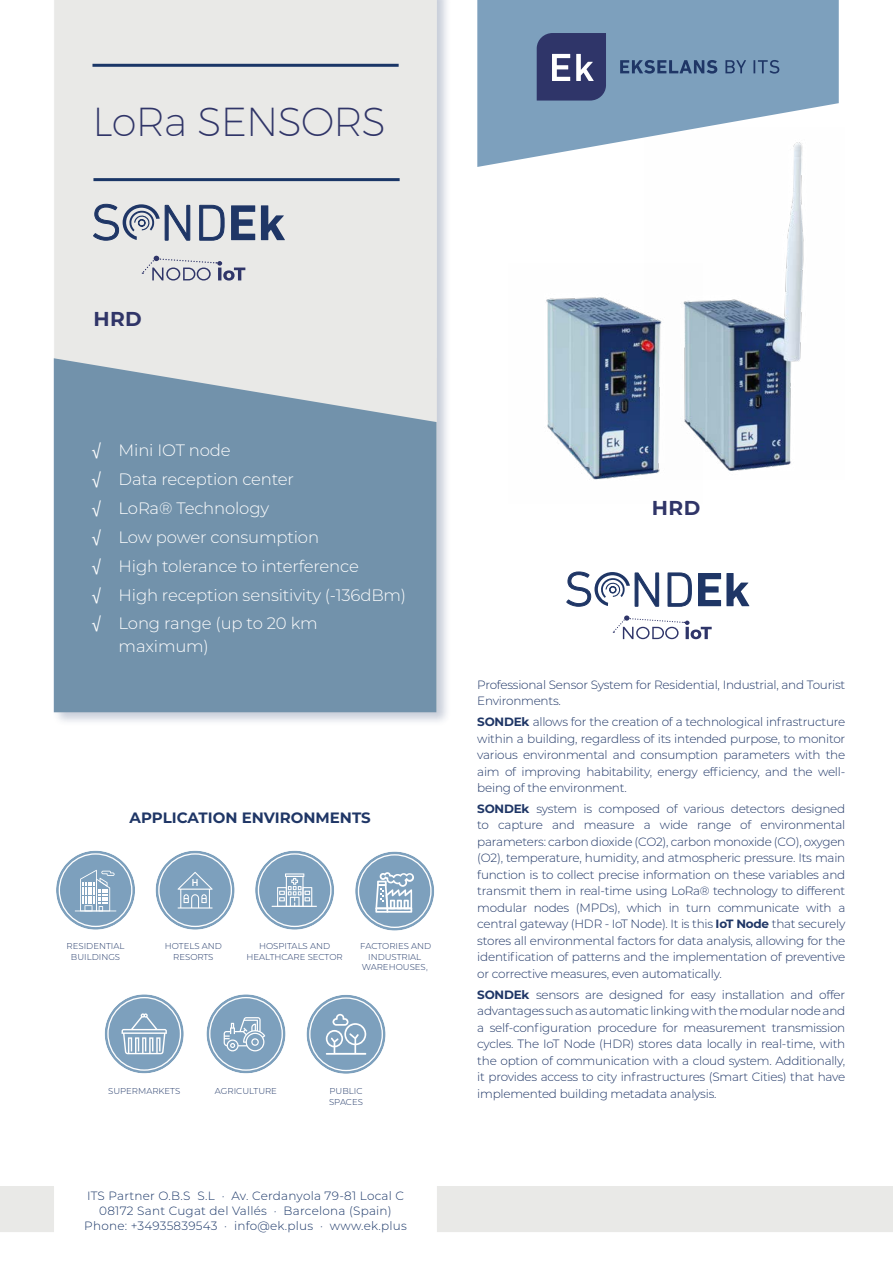
<style>
.page{position:relative;width:893px;height:1263px;background:#fff}
.page>*{position:absolute;margin:0;border:0;box-sizing:border-box;transform-origin:0 0}
.t1{font:200 40.5px "Montserrat";letter-spacing:-.02em;color:#303568}
.t2{font:700 20.1px "Montserrat";letter-spacing:.02em;color:#303568}
.t3{font:300 16.5px/28.8px "Montserrat";letter-spacing:-.01em;color:#fff}
.t4{font:700 15px "Montserrat";color:#1f3666}
.t5{font:300 12px/16.5px "Montserrat";letter-spacing:-.02em;color:#1f3666;text-align:justify}
.t6{font:300 12px/15px "Montserrat";letter-spacing:.02em;color:#1a3667;text-align:center}
.t7{font:300 8.55px/10.5px "Montserrat";color:#1f3666;text-align:center}
.s1{font-family:"Helvetica Neue LT Std";font-weight:400}
.s2{font-weight:700}
</style>
<div class="page">
<img style="left:546px;top:297px;width:98px;height:183px">
<img style="left:644px;top:167px;width:160px;height:308px">
<div style="left:52px;top:0;width:399px;height:726px;background:#1f3666;opacity:.25"></div>
<div style="left:54px;top:0;width:383px;height:712px;background:#e9e9e7"></div>
<svg style="left:54px;top:358px;width:382px;height:354px;background:#7c99b0"></svg>
<hr style="left:92px;top:64px;width:307px;height:3px;background:#1a3667">
<hr style="left:93px;top:178px;width:307px;height:3px;background:#1a3667">
<svg style="left:477px;top:0;width:362px;height:167px;fill:#7da0bd"></svg>
<svg style="left:537px;top:33px;width:69px;height:68px;background:#484e7c"></svg>
<svg style="left:620px;top:60px;width:97px;height:14px"></svg>
<svg style="left:725px;top:60px;width:21px;height:13px"></svg>
<svg style="left:753px;top:60px;width:26px;height:14px"></svg>
<div style="left:0;top:1186px;width:54px;height:46px;background:#e9e9e7"></div>
<div style="left:437px;top:1186px;width:456px;height:46px;background:#e9e9e7"></div>
<svg style="left:199px;top:205px;width:25px;height:36px"></svg>
<svg style="left:231px;top:205px;width:24px;height:35px"></svg>
<svg style="left:261px;top:205px;width:24px;height:35px"></svg>
<svg style="left:93px;top:204px;width:97px;height:37px;background:#a7afbd"></svg>
<svg style="left:141px;top:256px;width:104px;height:25px;background:#c5c6cf"></svg>
<svg style="left:668px;top:573px;width:24px;height:34px"></svg>
<svg style="left:698px;top:573px;width:51px;height:33px"></svg>
<svg style="left:567px;top:572px;width:92px;height:35px"></svg>
<svg style="left:612px;top:615px;width:100px;height:24px"></svg>
<svg style="left:105px;top:994px;width:79px;height:79px;background:#89a8c3"></svg>
<div style="left:101px;top:990px;width:87px;height:87px;border:4px solid #fff;border-radius:50%"></div>
<div style="left:107px;top:997px;width:74px;height:74px;border:1px solid #fff;border-radius:50%"></div>
<div style="left:206px;top:994px;width:80px;height:79px;background:#7da0bd;border-radius:50%"></div>
<div style="left:203px;top:990px;width:86px;height:87px;border:4px solid #fff;border-radius:50%"></div>
<div style="left:209px;top:997px;width:74px;height:74px;border:1px solid #fff;border-radius:50%"></div>
<div style="left:307px;top:995px;width:79px;height:79px;background:#7da0bd;border-radius:50%"></div>
<div style="left:303px;top:991px;width:87px;height:87px;border:4px solid #fff;border-radius:50%"></div>
<div style="left:309px;top:997px;width:74px;height:74px;border:1px solid #fff;border-radius:50%"></div>
<svg style="left:122px;top:1013px;width:45px;height:41px;background:#a0bacf"></svg>
<svg style="left:224px;top:1017px;width:41px;height:34px"></svg>
<div style="left:56px;top:851px;width:79px;height:79px;background:#7da0bd;border-radius:50%"></div>
<div style="left:52px;top:847px;width:87px;height:87px;border:4px solid #fff;border-radius:50%"></div>
<div style="left:59px;top:853px;width:73px;height:74px;border:1px solid #fff;border-radius:50%"></div>
<div style="left:355px;top:851px;width:79px;height:80px;background:#7da0bd;border-radius:50%"></div>
<div style="left:351px;top:848px;width:87px;height:86px;border:4px solid #fff;border-radius:50%"></div>
<div style="left:358px;top:854px;width:74px;height:74px;border:1px solid #fff;border-radius:50%"></div>
<div style="left:156px;top:851px;width:79px;height:79px;background:#7da0bd;border-radius:50%"></div>
<div style="left:152px;top:847px;width:87px;height:87px;border:4px solid #fff;border-radius:50%"></div>
<div style="left:158px;top:853px;width:74px;height:74px;border:1px solid #fff;border-radius:50%"></div>
<div style="left:255px;top:851px;width:79px;height:79px;background:#7da0bd;border-radius:50%"></div>
<div style="left:251px;top:847px;width:87px;height:87px;border:4px solid #fff;border-radius:50%"></div>
<div style="left:258px;top:853px;width:74px;height:74px;border:1px solid #fff;border-radius:50%"></div>
<svg style="left:178px;top:872px;width:35px;height:36px"></svg>
<hr style="left:285px;top:873px;width:19px;height:4px;background:#c4d4e1">
<svg style="left:277px;top:874px;width:35px;height:32px"></svg>
<hr style="left:272px;top:906px;width:45px;height:1px;background:#fff">
<hr style="left:75px;top:910px;width:41px;height:1px;background:#fff">
<svg style="left:80px;top:870px;width:35px;height:41px"></svg>
<svg style="left:375px;top:872px;width:39px;height:41px"></svg>
<svg style="left:326px;top:1014px;width:40px;height:41px"></svg>
<h1 class="t1" style="left:92px;top:97px;width:295px">LoRa SENSORS</h1>
<h2 class="t2" style="left:93px;top:304px;width:50px">HRD</h2>
<h3 class="t3" style="left:92px;top:435px;width:316px"><span class="s1">√</span> Mini IOT node<br><span class="s1">√</span> Data reception center<br><span class="s1">√</span> LoRa® Technology<br><span class="s1">√</span> Low power consumption<br><span class="s1">√</span> High tolerance to interference<br><span class="s1">√</span> High reception sensitivity (-136dBm) <span class="s1">√</span> Long range (up to 20 km</h3>
<h3 class="t3" style="left:119px;top:631px;width:92px">maximum)</h3>
<p class="t4" style="left:130px;top:806px;width:243px">APPLICATION ENVIRONMENTS</p>
<p class="t7" style="left:67px;top:941px;width:59px">RESIDENTIAL<br>BUILDINGS</p>
<p class="t7" style="left:165px;top:941px;width:59px">HOTELS AND<br>RESORTS</p>
<p class="t7" style="left:360px;top:941px;width:72px">FACTORIES AND<br>INDUSTRIAL<br>WAREHOUSES,</p>
<p class="t7" style="left:247px;top:941px;width:98px">HOSPITALS AND<br>HEALTHCARE SECTOR</p>
<p class="t7" style="left:108px;top:1085px;width:74px">SUPERMARKETS</p>
<p class="t7" style="left:215px;top:1085px;width:64px">AGRICULTURE</p>
<p class="t7" style="left:329px;top:1085px;width:36px;text-align:left">PUBLIC<br>SPACES</p>
<p class="t6" style="left:84px;top:1187px;width:324px">ITS Partner O.B.S S.L · Av. Cerdanyola 79-81 Local C<br>08172 Sant Cugat del Vallés · Barcelona (Spain)<br>Phone: +34935839543 · info@ek.plus · www.ek.plus</p>
<h2 class="t2" style="left:652px;top:493px;width:50px">HRD</h2>
<p class="t5" style="left:477px;top:676px;width:369px">Professional Sensor System for Residential, Industrial, and Tourist<br>Environments.</p>
<p class="t5" style="left:477px;top:713px;width:369px"><span class="s2">SONDEk</span> allows for the creation of a technological infrastructure within a building, regardless of its intended purpose, to monitor various environmental and consumption parameters with the aim of improving habitability, energy efficiency, and the well&shy;being of the environment.</p>
<p class="t5" style="left:477px;top:800px;width:369px"><span class="s2">SONDEk</span> system is composed of various detectors designed to capture and measure a wide range of environmental parameters: carbon dioxide (CO2), carbon monoxide (CO), oxygen (O2), temperature, humidity, and atmospheric pressure. Its main function is to collect precise information on these variables and transmit them in real-time using LoRa® technology to different modular nodes (MPDs), which in turn communicate with a central gateway (HDR - IoT Node). It is this <span class="s2">IoT Node</span> that securely stores all environmental factors for data analysis, allowing for the identification of patterns and the implementation of preventive or corrective measures, even automatically.</p>
<p class="t5" style="left:477px;top:986px;width:369px"><span class="s2">SONDEk</span> sensors are designed for easy installation and offer advantages such as automatic linking with the modular node and a self-configuration procedure for measurement transmission cycles. The IoT Node (HDR) stores data locally in real-time, with the option of communication with a cloud system. Additionally, it provides access to city infrastructures (Smart Cities) that have implemented building metadata analysis.</p>
</div>
